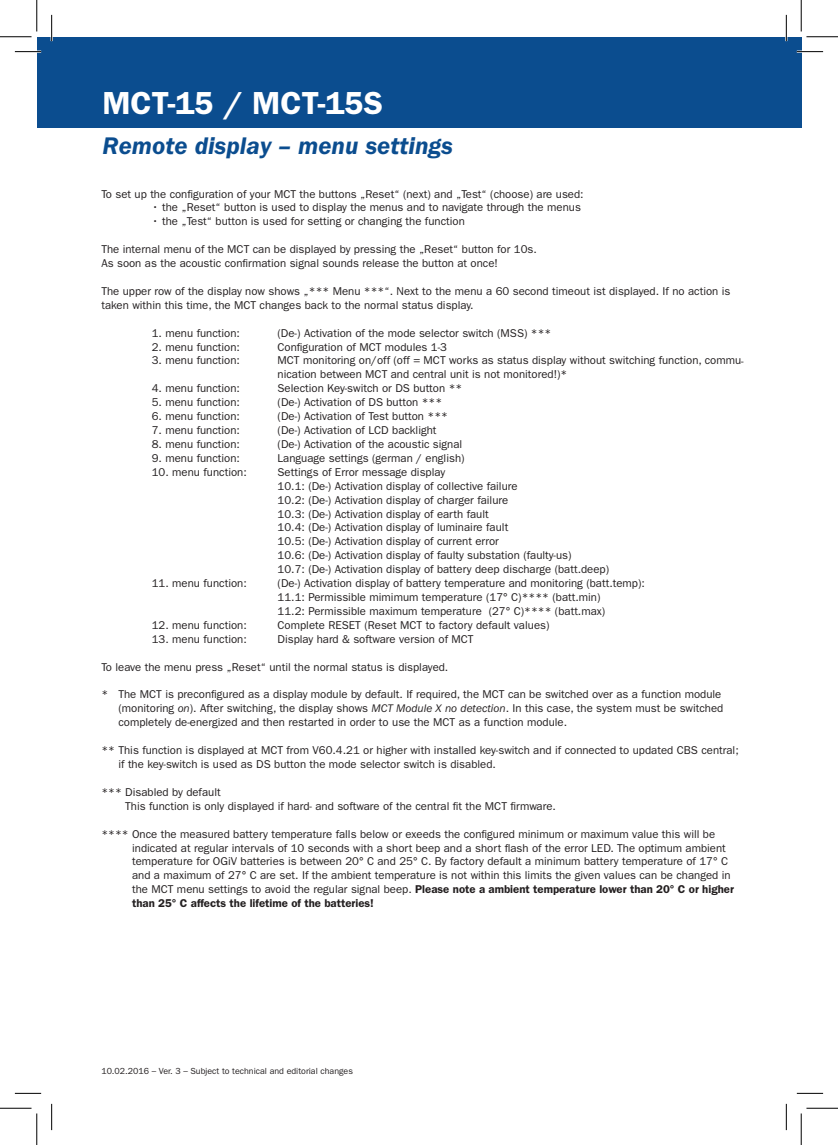
<style>
.page{position:relative;width:838px;height:1145px;background:#fff}
.page>*{position:absolute;margin:0;border:0;box-sizing:border-box;transform-origin:0 0}
.t1{font:600 32.02px "ITC Franklin Gothic Std";color:#fff}
.t2{font:italic 600 24.85px "ITC Franklin Gothic Std";color:#0b4d8f}
.t3{font:11.38px/13.8px "ITC Franklin Gothic Std";color:#231f20}
.t4{font:8.92px "ITC Franklin Gothic Std";color:#231f20}
.s1{font-style:italic}
.s2{font-weight:600}
</style>
<div class="page">
<div style="left:37px;top:37px;width:764px;height:91px;background:#0b4d8f"></div>
<hr style="left:15px;top:51px;width:26px;height:2px;background:#fff">
<hr style="left:796px;top:51px;width:27px;height:2px;background:#fff">
<hr style="left:51px;top:15px;width:2px;height:26px;background:#fff">
<hr style="left:785px;top:15px;width:2px;height:26px;background:#fff">
<svg style="left:15px;top:51px;width:26px;height:1px"></svg>
<svg style="left:796px;top:51px;width:27px;height:1px"></svg>
<svg style="left:15px;top:1093px;width:26px;height:1px"></svg>
<svg style="left:796px;top:1093px;width:27px;height:1px"></svg>
<svg style="left:51px;top:15px;width:1px;height:26px"></svg>
<svg style="left:51px;top:1104px;width:1px;height:26px"></svg>
<svg style="left:786px;top:15px;width:1px;height:26px"></svg>
<svg style="left:786px;top:1104px;width:1px;height:26px"></svg>
<hr style="left:0;top:36px;width:32px;height:1px;background:#000">
<hr style="left:806px;top:36px;width:31px;height:1px;background:#000">
<hr style="left:0;top:1108px;width:32px;height:1px;background:#000">
<hr style="left:806px;top:1108px;width:31px;height:1px;background:#000">
<hr style="left:36px;top:0;width:1px;height:31px;background:#000">
<hr style="left:36px;top:1113px;width:1px;height:32px;background:#000">
<hr style="left:800px;top:0;width:1px;height:31px;background:#000">
<hr style="left:800px;top:1113px;width:1px;height:32px;background:#000">
<h1 class="t1" style="left:102px;top:84px;width:282px">MCT-15 / MCT-15S</h1>
<h2 class="t2" style="left:102px;top:132px;width:352px">Remote display – menu settings</h2>
<p class="t3" style="left:101px;top:187px;width:484px">To set up the configuration of your MCT the buttons „Reset“ (next) and „Test“ (choose) are used:</p>
<p class="t3" style="left:152px;top:201px;width:430px">• the „Reset“ button is used to display the menus and to navigate through the menus</p>
<p class="t3" style="left:152px;top:215px;width:314px">• the „Test“ button is used for setting or changing the function</p>
<p class="t3" style="left:101px;top:243px;width:437px">The internal menu of the MCT can be displayed by pressing the „Reset“ button for 10s.<br>As soon as the acoustic confirmation signal sounds release the button at once!</p>
<p class="t3" style="left:101px;top:284px;width:630px">The upper row of the display now shows „*** Menu ***“. Next to the menu a 60 second timeout ist displayed. If no action is taken within this time, the MCT changes back to the normal status display.</p>
<p class="t3" style="left:152px;top:326px;width:90px">1. menu function:</p>
<p class="t3" style="left:277px;top:326px;width:275px">(De-) Activation of the mode selector switch (MSS) ***</p>
<p class="t3" style="left:152px;top:340px;width:90px">2. menu function:</p>
<p class="t3" style="left:277px;top:340px;width:171px">Configuration of MCT modules 1-3</p>
<p class="t3" style="left:152px;top:354px;width:90px">3. menu function:</p>
<p class="t3" style="left:277px;top:354px;width:467px">MCT monitoring on/off (off = MCT works as status display without switching function, commu&shy;nication between MCT and central unit is not monitored!)*</p>
<p class="t3" style="left:152px;top:382px;width:90px">4. menu function:</p>
<p class="t3" style="left:277px;top:382px;width:186px">Selection Key-switch or DS button **</p>
<p class="t3" style="left:152px;top:396px;width:90px">5. menu function:</p>
<p class="t3" style="left:277px;top:396px;width:166px">(De-) Activation of DS button ***</p>
<p class="t3" style="left:152px;top:409px;width:90px">6. menu function:</p>
<p class="t3" style="left:277px;top:409px;width:172px">(De-) Activation of Test button ***</p>
<p class="t3" style="left:152px;top:423px;width:90px">7. menu function:</p>
<p class="t3" style="left:277px;top:423px;width:160px">(De-) Activation of LCD backlight</p>
<p class="t3" style="left:152px;top:437px;width:90px">8. menu function:</p>
<p class="t3" style="left:277px;top:437px;width:186px">(De-) Activation of the acoustic signal</p>
<p class="t3" style="left:152px;top:451px;width:90px">9. menu function:</p>
<p class="t3" style="left:277px;top:451px;width:188px">Language settings (german / english)</p>
<p class="t3" style="left:152px;top:465px;width:96px">10. menu function:</p>
<p class="t3" style="left:277px;top:465px;width:333px">Settings of Error message display<br>10.1: (De-) Activation display of collective failure<br>10.2: (De-) Activation display of charger failure<br>10.3: (De-) Activation display of earth fault<br>10.4: (De-) Activation display of luminaire fault<br>10.5: (De-) Activation display of current error<br>10.6: (De-) Activation display of faulty substation (faulty-us)<br>10.7: (De-) Activation display of battery deep discharge (batt.deep)</p>
<p class="t3" style="left:152px;top:576px;width:96px">11. menu function:</p>
<p class="t3" style="left:277px;top:576px;width:369px">(De-) Activation display of battery temperature and monitoring (batt.temp):<br>11.1: Permissible mimimum temperature (17° C)**** (batt.min)<br>11.2: Permissible maximum temperature (27° C)**** (batt.max)</p>
<p class="t3" style="left:152px;top:618px;width:96px">12. menu function:</p>
<p class="t3" style="left:277px;top:618px;width:273px">Complete RESET (Reset MCT to factory default values)</p>
<p class="t3" style="left:152px;top:632px;width:96px">13. menu function:</p>
<p class="t3" style="left:277px;top:632px;width:197px">Display hard &amp; software version of MCT</p>
<p class="t3" style="left:101px;top:660px;width:348px">To leave the menu press „Reset“ until the normal status is displayed.</p>
<p class="t3" style="left:118px;top:688px;width:606px;text-indent:-17px">* The MCT is preconfigured as a display module by default. If required, the MCT can be switched over as a function module (monitoring <span class="s1">on</span>). After switching, the display shows <span class="s1">MCT Module X no detection</span>. In this case, the system must be switched completely de-energized and then restarted in order to use the MCT as a function module.</p>
<p class="t3" style="left:118px;top:743px;width:621px;text-indent:-17px">** This function is displayed at MCT from V60.4.21 or higher with installed key-switch and if connected to updated CBS central; if the key-switch is used as DS button the mode selector switch is disabled.</p>
<p class="t3" style="left:125px;top:785px;width:432px;text-indent:-24px">*** Disabled by default<br>This function is only displayed if hard- and software of the central fit the MCT firmware.</p>
<p class="t3" style="left:132px;top:827px;width:603px;text-indent:-31px">**** Once the measured battery temperature falls below or exeeds the configured minimum or maximum value this will be indicated at regular intervals of 10 seconds with a short beep and a short flash of the error LED. The optimum ambient temperature for OGiV batteries is between 20° C and 25° C. By factory default a minimum battery temperature of 17° C and a maximum of 27° C are set. If the ambient temperature is not within this limits the given values can be changed in the MCT menu settings to avoid the regular signal beep. <span class="s2">Please note a ambient temperature lower than 20° C or higher than 25° C affects the lifetime of the batteries!</span></p>
<p class="t4" style="left:101px;top:1066px;width:253px">10.02.2016 – Ver. 3 – Subject to technical and editorial changes</p>
</div>
